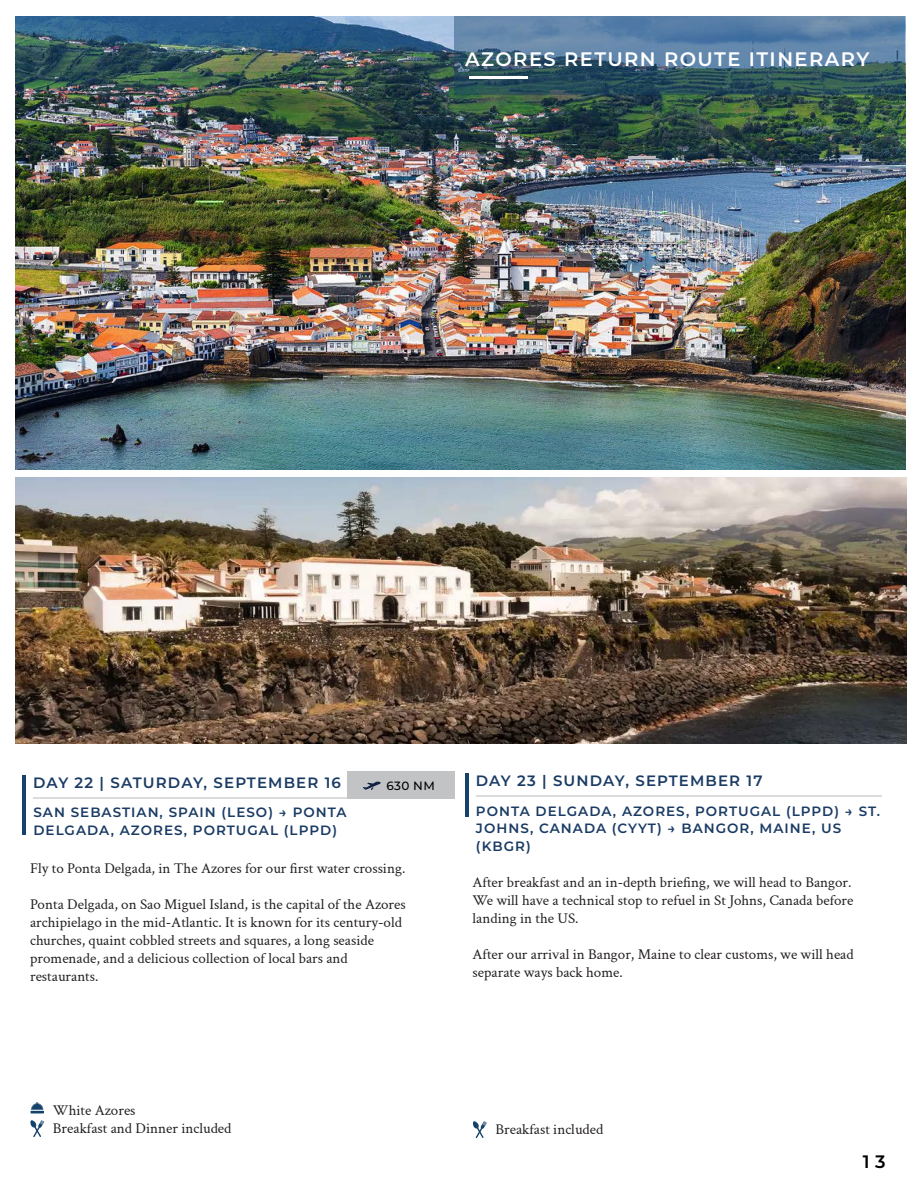
<style>
.page{position:relative;width:918px;height:1188px;background:#fff}
.page>*{position:absolute;margin:0;border:0;box-sizing:border-box;transform-origin:0 0}
.t1{font:600 19.5px "Montserrat";letter-spacing:.075em;color:#fff}
.t2{font:600 18px "Montserrat";color:#000}
.t3{font:15px/18px "Crimson Text";color:#231f20}
.t4{font:600 15px "Montserrat";letter-spacing:.075em;color:#1a3b64}
.t5{font:600 13.5px/17.7px "Montserrat";letter-spacing:.075em;color:#1a3b64}
.t6{font:500 12px "Montserrat";color:#000}
</style>
<div class="page">
<img style="left:15px;top:17px;width:890px;height:452px">
<hr style="left:33px;top:797px;width:363px;height:2px;background:#737373">
<svg style="left:31px;top:1102px;width:13px;height:11px"></svg>
<svg style="left:30px;top:1120px;width:14px;height:17px"></svg>
<hr style="left:22px;top:775px;width:4px;height:60px;background:#15426b">
<hr style="left:476px;top:795px;width:405px;height:2px;background:#737373">
<svg style="left:472px;top:1121px;width:15px;height:17px"></svg>
<hr style="left:465px;top:773px;width:4px;height:44px;background:#15426b">
<div style="left:347px;top:771px;width:107px;height:27px;background:#c2c3c4"></div>
<svg style="left:363px;top:782px;width:18px;height:8px"></svg>
<svg style="left:455px;top:17px;width:450px;height:78px;background:#496e88"></svg>
<hr style="left:469px;top:76px;width:58px;height:3px;background:#fff">
<img style="left:15px;top:478px;width:891px;height:266px">
<h1 class="t1" style="left:465px;top:45px;width:406px">AZORES RETURN ROUTE ITINERARY</h1>
<p class="t4" style="left:33px;top:772px;width:309px">DAY 22 | SATURDAY, SEPTEMBER 16</p>
<p class="t5" style="left:33px;top:803px;width:315px">SAN SEBASTIAN, SPAIN (LESO) → PONTA<br>DELGADA, AZORES, PORTUGAL (LPPD)</p>
<p class="t6" style="left:387px;top:777px;width:50px">630 NM</p>
<p class="t3" style="left:30px;top:859px;width:377px">Fly to Ponta Delgada, in The Azores for our first water crossing.</p>
<p class="t3" style="left:30px;top:895px;width:377px">Ponta Delgada, on Sao Miguel Island, is the capital of the Azores archipielago in the mid-Atlantic. It is known for its century-old churches, quaint cobbled streets and squares, a long seaside promenade, and a delicious collection of local bars and restaurants.</p>
<p class="t4" style="left:476px;top:770px;width:288px">DAY 23 | SUNDAY, SEPTEMBER 17</p>
<p class="t5" style="left:476px;top:801px;width:406px">PONTA DELGADA, AZORES, PORTUGAL (LPPD) → ST.<br>JOHNS, CANADA (CYYT) → BANGOR, MAINE, US (KBGR)</p>
<p class="t3" style="left:473px;top:873px;width:382px">After breakfast and an in-depth briefing, we will head to Bangor.<br>We will have a technical stop to refuel in St Johns, Canada before landing in the US.</p>
<p class="t3" style="left:473px;top:945px;width:383px">After our arrival in Bangor, Maine to clear customs, we will head separate ways back home.</p>
<p class="t3" style="left:53px;top:1101px;width:180px">White Azores<br>Breakfast and Dinner included</p>
<p class="t3" style="left:495px;top:1120px;width:109px">Breakfast included</p>
<p class="t2" style="left:863px;top:1149px;width:24px">1 3</p>
</div>
